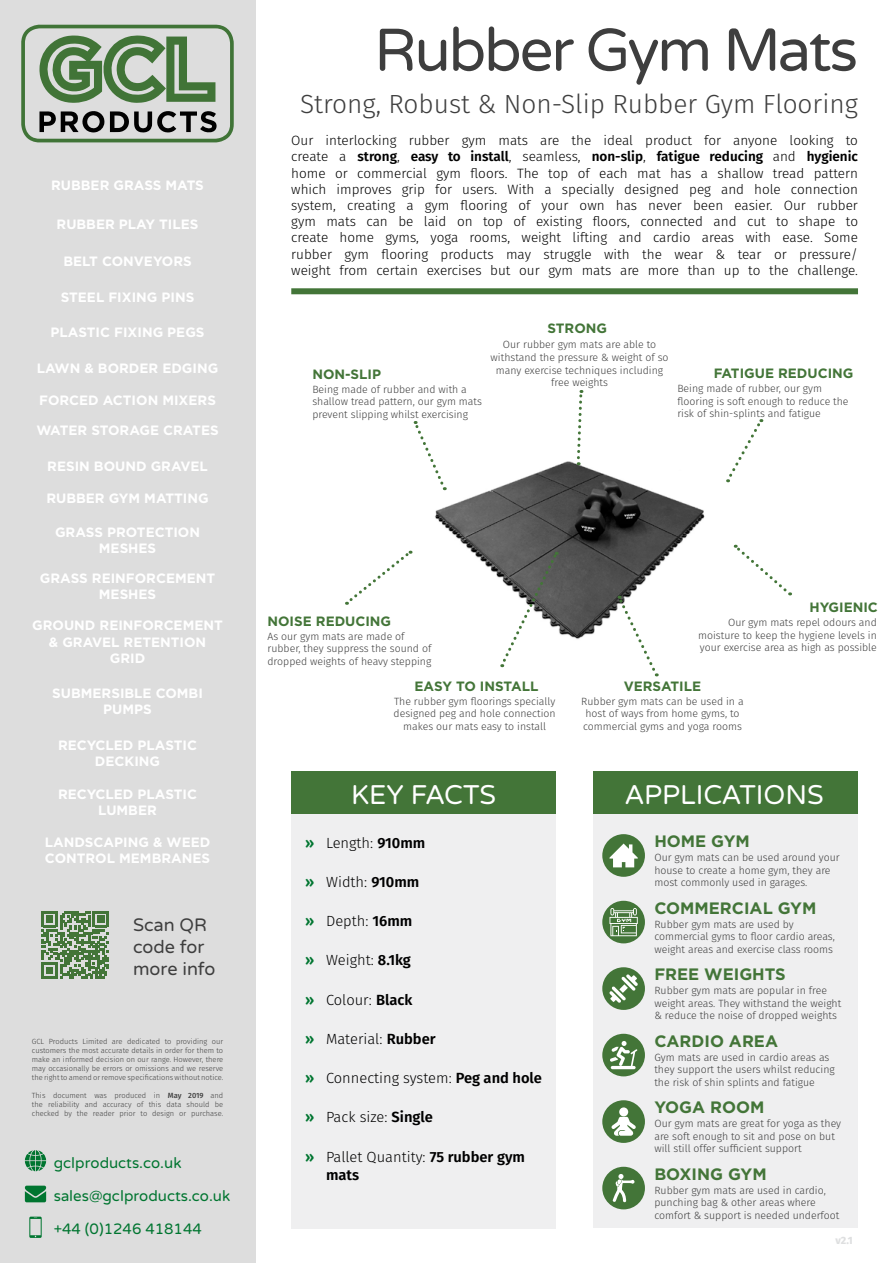
<style>
.page{position:relative;width:893px;height:1263px;background:#fff}
.page>*{position:absolute;margin:0;border:0;box-sizing:border-box;transform-origin:0 0}
.t1{font:60px "Varela Round";letter-spacing:-.04em;color:#3e3e3e}
.t2{font:27px "Varela Round";color:#fff}
.t3{font:300 26.25px "Fira Sans";color:#3e3e3e}
.t4{font:18px/21.6px "Varela Round";color:#3e3e3e}
.t5{font:700 16.5px "Gotham";color:#437538}
.t6{font:15px "Varela Round";color:#007530}
.t7{font:300 14.7px/18px "Fira Sans";color:#000}
.t8{font:300 13.5px/16.2px "Fira Sans";color:#000;text-align:justify}
.t9{font:700 13.5px/16.2px "Gotham";color:#fff;text-align:center}
.t10{font:700 13.5px "Gotham";color:#437538}
.t11{font:300 10.5px/12.6px "Fira Sans";color:#3e3e3e}
.t12{font:800 10.5px "Fira Sans";color:#dedfe0}
.t13{font:300 7.5px/9px "Fira Sans";color:#3e3e3e;text-align:justify}
.s1{font-weight:500}
.s2{font-weight:600}
.s3{font-weight:600;font-size:15px;color:#007530}
</style>
<div class="page">
<div style="left:0;top:0;width:255px;height:1263px;background:#ddd"></div>
<svg style="left:21px;top:25px;width:213px;height:117px"></svg>
<svg style="left:25px;top:1150px;width:21px;height:21px"></svg>
<svg style="left:25px;top:1185px;width:21px;height:17px"></svg>
<svg style="left:29px;top:1216px;width:13px;height:22px"></svg>
<img style="left:435px;top:461px;width:270px;height:207px">
<svg style="left:726px;top:419px;width:37px;height:63px"></svg>
<svg style="left:413px;top:421px;width:33px;height:69px"></svg>
<svg style="left:575px;top:390px;width:9px;height:75px"></svg>
<div style="left:291px;top:288px;width:567px;height:6px;background:#437538"></div>
<svg style="left:733px;top:544px;width:58px;height:51px"></svg>
<svg style="left:346px;top:550px;width:66px;height:55px"></svg>
<svg style="left:500px;top:552px;width:59px;height:115px"></svg>
<svg style="left:616px;top:596px;width:42px;height:80px"></svg>
<div style="left:291px;top:771px;width:265px;height:457px;background:#efeff0"></div>
<div style="left:291px;top:771px;width:265px;height:42px;background:#437538"></div>
<div style="left:593px;top:813px;width:265px;height:415px;background:#efeff0"></div>
<div style="left:593px;top:771px;width:265px;height:42px;background:#437538"></div>
<div style="left:602px;top:834px;width:43px;height:43px;background:#437538;border-radius:50%"></div>
<svg style="left:609px;top:843px;width:29px;height:24px"></svg>
<div style="left:602px;top:901px;width:43px;height:42px;background:#437538;border-radius:50%"></div>
<svg style="left:609px;top:908px;width:29px;height:28px"></svg>
<div style="left:602px;top:967px;width:43px;height:43px;background:#437538;border-radius:50%"></div>
<svg style="left:609px;top:974px;width:29px;height:29px"></svg>
<div style="left:602px;top:1034px;width:43px;height:42px;background:#437538;border-radius:50%"></div>
<svg style="left:610px;top:1041px;width:27px;height:28px"></svg>
<div style="left:602px;top:1100px;width:43px;height:43px;background:#437538;border-radius:50%"></div>
<svg style="left:611px;top:1107px;width:25px;height:29px"></svg>
<div style="left:602px;top:1167px;width:43px;height:42px;background:#437538;border-radius:50%"></div>
<svg style="left:613px;top:1174px;width:21px;height:28px"></svg>
<svg style="left:41px;top:911px;width:68px;height:67px"></svg>
<p class="t9" style="left:51px;top:177px;width:154px">RUBBER GRASS MATS</p>
<p class="t9" style="left:57px;top:216px;width:143px">RUBBER PLAY TILES</p>
<p class="t9" style="left:63px;top:252px;width:130px">BELT CONVEYORS</p>
<p class="t9" style="left:61px;top:289px;width:135px">STEEL FIXING PINS</p>
<p class="t9" style="left:51px;top:324px;width:156px">PLASTIC FIXING PEGS</p>
<p class="t9" style="left:37px;top:360px;width:183px">LAWN &amp; BORDER EDGING</p>
<p class="t9" style="left:39px;top:392px;width:178px">FORCED ACTION MIXERS</p>
<p class="t9" style="left:36px;top:422px;width:184px">WATER STORAGE CRATES</p>
<p class="t9" style="left:47px;top:458px;width:162px">RESIN BOUND GRAVEL</p>
<p class="t9" style="left:46px;top:490px;width:164px">RUBBER GYM MATTING</p>
<p class="t9" style="left:55px;top:524px;width:147px">GRASS PROTECTION<br>MESHES</p>
<p class="t9" style="left:40px;top:569px;width:177px">GRASS REINFORCEMENT<br>MESHES</p>
<p class="t9" style="left:32px;top:617px;width:192px">GROUND REINFORCEMENT &amp; GRAVEL RETENTION<br>GRID</p>
<p class="t9" style="left:52px;top:684px;width:152px">SUBMERSIBLE COMBI<br>PUMPS</p>
<p class="t9" style="left:58px;top:736px;width:141px">RECYCLED PLASTIC<br>DECKING</p>
<p class="t9" style="left:58px;top:786px;width:141px">RECYCLED PLASTIC<br>LUMBER</p>
<p class="t9" style="left:45px;top:834px;width:167px;text-align:left">LANDSCAPING &amp; WEED<br>CONTROL MEMBRANES</p>
<h3 class="t4" style="left:133px;top:915px;width:84px">Scan QR code for more info</h3>
<p class="t13" style="left:32px;top:1036px;width:193px">GCL Products Limited are dedicated to providing our customers the most accurate details in order for them to make an informed decision on our range. However, there may occasionally be errors or omissions and we reserve the right to amend or remove specifications without notice.</p>
<p class="t13" style="left:32px;top:1090px;width:193px">This document was produced in <span class="s1">May 2019</span> and the reliability and accuracy of this data should be checked by the reader prior to design or purchase.</p>
<h3 class="t6" style="left:54px;top:1154px;width:129px">gclproducts.co.uk</h3>
<h3 class="t6" style="left:54px;top:1187px;width:178px">sales@gclproducts.co.uk</h3>
<h3 class="t6" style="left:54px;top:1220px;width:150px">+44 (0)1246 418144</h3>
<h1 class="t1" style="left:374px;top:16px;width:485px">Rubber Gym Mats</h1>
<h3 class="t3" style="left:300px;top:86px;width:559px">Strong, Robust &amp; Non-Slip Rubber Gym Flooring</h3>
<p class="t8" style="left:291px;top:132px;width:568px">Our interlocking rubber gym mats are the ideal product for anyone looking to create a <span class="s2">strong</span>, <span class="s2">easy to install</span>, seamless, <span class="s2">non-slip</span>, <span class="s2">fatigue reducing</span> and <span class="s2">hygienic </span>home or commercial gym floors. The top of each mat has a shallow tread pattern which improves grip for users. With a specially designed peg and hole connection system, creating a gym flooring of your own has never been easier. Our rubber gym mats can be laid on top of existing floors, connected and cut to shape to create home gyms, yoga rooms, weight lifting and cardio areas with ease. Some rubber gym flooring products may struggle with the wear &amp; tear or pressure/ weight from certain exercises but our gym mats are more than up to the challenge.</p>
<p class="t10" style="left:312px;top:366px;width:70px">NON-SLIP</p>
<p class="t11" style="left:312px;top:383px;width:171px">Being made of rubber and with a shallow tread pattern, our gym mats prevent slipping whilst exercising</p>
<p class="t10" style="left:547px;top:321px;width:61px">STRONG</p>
<p class="t11" style="left:491px;top:338px;width:179px;text-align:center">Our rubber gym mats are able to withstand the pressure &amp; weight of so many exercise techniques including free weights</p>
<p class="t10" style="left:714px;top:366px;width:141px">FATIGUE REDUCING</p>
<p class="t11" style="left:677px;top:382px;width:173px">Being made of rubber, our gym flooring is soft enough to reduce the risk of shin-splints and fatigue</p>
<p class="t10" style="left:267px;top:613px;width:125px">NOISE REDUCING</p>
<p class="t11" style="left:267px;top:630px;width:165px">As our gym mats are made of rubber, they suppress the sound of dropped weights of heavy stepping</p>
<p class="t10" style="left:809px;top:599px;width:70px">HYGIENIC</p>
<p class="t11" style="left:698px;top:616px;width:180px;text-align:justify;text-indent:30px">Our gym mats repel odours and moisture to keep the hygiene levels in your exercise area as high as possible</p>
<p class="t10" style="left:415px;top:678px;width:125px">EASY TO INSTALL</p>
<p class="t10" style="left:624px;top:678px;width:79px">VERSATILE</p>
<p class="t11" style="left:394px;top:695px;width:164px;text-align:center">The rubber gym floorings specially designed peg and hole connection makes our mats easy to install</p>
<p class="t11" style="left:581px;top:695px;width:164px">Rubber gym mats can be used in a host of ways from home gyms, to commercial gyms and yoga rooms</p>
<h2 class="t2" style="left:351px;top:780px;width:147px">KEY FACTS</h2>
<h3 class="t7" style="left:305px;top:833px;width:122px"><span class="s3">»</span> Length: <span class="s2">910mm</span></h3>
<h3 class="t7" style="left:305px;top:872px;width:116px"><span class="s3">»</span> Width: <span class="s2">910mm</span></h3>
<h3 class="t7" style="left:305px;top:912px;width:109px"><span class="s3">»</span> Depth: <span class="s2">16mm</span></h3>
<h3 class="t7" style="left:305px;top:951px;width:107px"><span class="s3">»</span> Weight: <span class="s2">8.1kg</span></h3>
<h3 class="t7" style="left:305px;top:990px;width:109px"><span class="s3">»</span> Colour: <span class="s2">Black</span></h3>
<h3 class="t7" style="left:305px;top:1030px;width:132px"><span class="s3">»</span> Material: <span class="s2">Rubber</span></h3>
<h3 class="t7" style="left:305px;top:1069px;width:238px"><span class="s3">»</span> Connecting system: <span class="s2">Peg and hole</span></h3>
<h3 class="t7" style="left:305px;top:1108px;width:129px"><span class="s3">»</span> Pack size: <span class="s2">Single</span></h3>
<h3 class="t7" style="left:326px;top:1147px;width:200px;text-indent:-21px"><span class="s3">»</span> Pallet Quantity: <span class="s2">75 rubber gym mats</span></h3>
<h2 class="t2" style="left:625px;top:780px;width:200px">APPLICATIONS</h2>
<h3 class="t5" style="left:654px;top:832px;width:97px">HOME GYM</h3>
<p class="t11" style="left:654px;top:851px;width:187px">Our gym mats can be used around your house to create a home gym, they are most commonly used in garages.</p>
<h3 class="t5" style="left:654px;top:898px;width:163px">COMMERCIAL GYM</h3>
<p class="t11" style="left:654px;top:917px;width:182px">Rubber gym mats are used by commercial gyms to floor cardio areas, weight areas and exercise class rooms</p>
<h3 class="t5" style="left:654px;top:965px;width:133px">FREE WEIGHTS</h3>
<p class="t11" style="left:654px;top:984px;width:188px">Rubber gym mats are popular in free weight areas. They withstand the weight &amp; reduce the noise of dropped weights</p>
<h3 class="t5" style="left:654px;top:1031px;width:125px">CARDIO AREA</h3>
<p class="t11" style="left:654px;top:1050px;width:182px">Gym mats are used in cardio areas as they support the users whilst reducing the risk of shin splints and fatigue</p>
<h3 class="t5" style="left:654px;top:1098px;width:112px">YOGA ROOM</h3>
<p class="t11" style="left:654px;top:1117px;width:188px">Our gym mats are great for yoga as they are soft enough to sit and pose on but will still offer sufficient support</p>
<h3 class="t5" style="left:654px;top:1164px;width:114px">BOXING GYM</h3>
<p class="t11" style="left:654px;top:1183px;width:187px">Rubber gym mats are used in cardio, punching bag &amp; other areas where comfort &amp; support is needed underfoot</p>
<p class="t12" style="left:835px;top:1231px;width:19px">v2.1</p>
</div>
